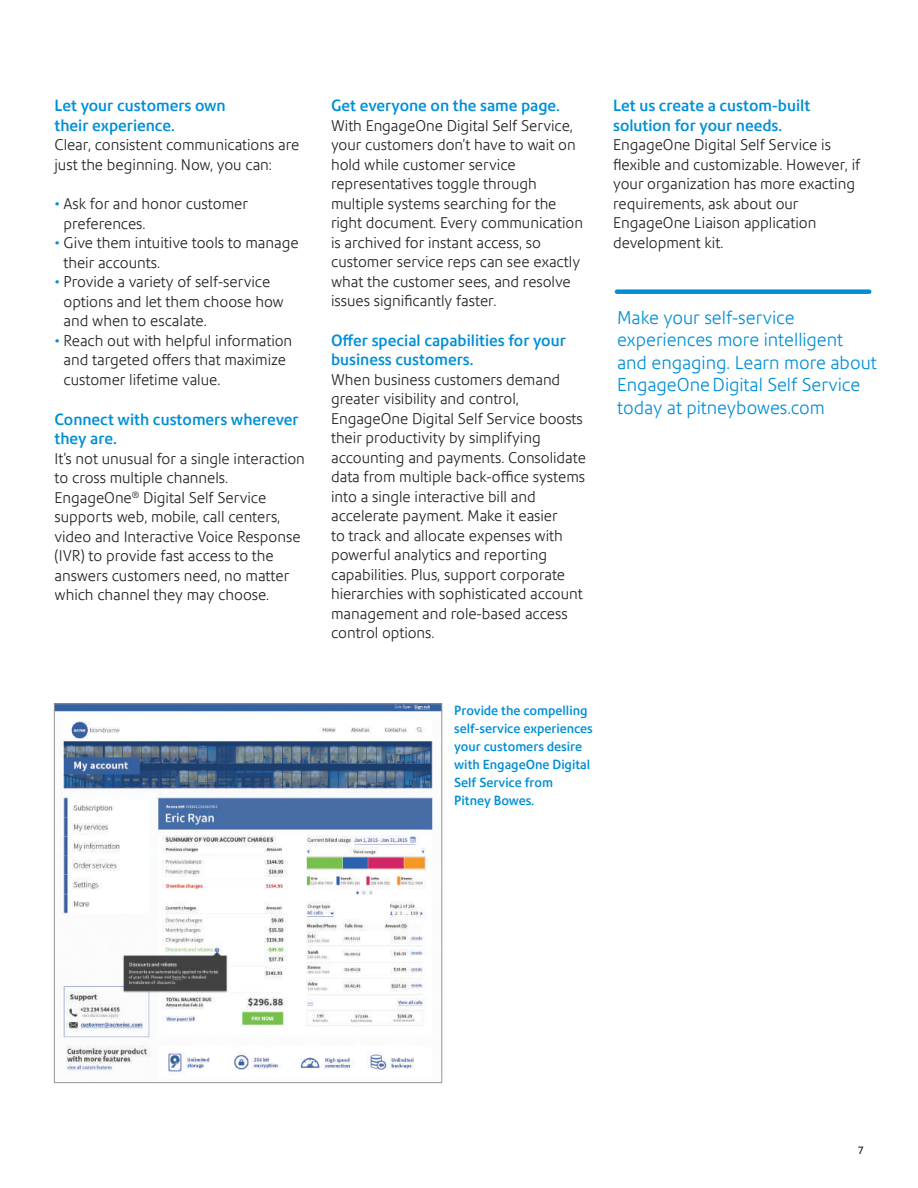
<style>
.page{position:relative;width:918px;height:1188px;background:#fff}
.page>*{position:absolute;margin:0;border:0;box-sizing:border-box;transform-origin:0 0}
.t1{font:300 18px/22.5px "Precision Sans";color:#008fd5}
.t2{font:500 15.75px/19.5px "Precision Sans";color:#008fd5}
.t3{font:300 15px/19.5px "Precision Sans";color:#231f20}
.t4{font:500 12.75px/18px "Precision Sans";color:#008fd5}
.t5{font:10.5px "Precision Sans";color:#231f20}
.s1{color:#008fd5}
</style>
<div class="page">
<div style="left:617px;top:289px;width:252px;height:5px;background:#008fd5"></div>
<img style="left:56px;top:705px;width:384px;height:370px">
<div style="left:54px;top:703px;width:388px;height:380px;border:1px solid #939598"></div>
<p class="t2" style="left:54px;top:96px;width:173px">Let your customers own their experience.</p>
<p class="t3" style="left:54px;top:135px;width:246px">Clear, consistent communications are just the beginning. Now, you can:</p>
<p class="t3" style="left:63px;top:194px;width:186px;text-indent:-9px"><span class="s1">•</span> Ask for and honor customer preferences.</p>
<p class="t3" style="left:63px;top:233px;width:237px;text-indent:-9px"><span class="s1">•</span> Give them intuitive tools to manage their accounts.</p>
<p class="t3" style="left:63px;top:272px;width:222px;text-indent:-9px"><span class="s1">•</span> Provide a variety of self-service options and let them choose how and when to escalate.</p>
<p class="t3" style="left:63px;top:331px;width:230px;text-indent:-9px"><span class="s1">•</span> Reach out with helpful information and targeted offers that maximize customer lifetime value.</p>
<p class="t2" style="left:54px;top:409px;width:246px">Connect with customers wherever they are.</p>
<p class="t3" style="left:54px;top:449px;width:252px">It’s not unusual for a single interaction to cross multiple channels.<br>EngageOne<sup>®</sup> Digital Self Service supports web, mobile, call centers, video and Interactive Voice Response (IVR) to provide fast access to the answers customers need, no matter which channel they may choose.</p>
<p class="t2" style="left:331px;top:96px;width:231px">Get everyone on the same page.</p>
<p class="t3" style="left:331px;top:116px;width:254px">With EngageOne Digital Self Service, your customers don’t have to wait on hold while customer service representatives toggle through multiple systems searching for the right document. Every communication is archived for instant access, so customer service reps can see exactly what the customer sees, and resolve issues significantly faster.</p>
<p class="t2" style="left:331px;top:331px;width:236px">Offer special capabilities for your business customers.</p>
<p class="t3" style="left:331px;top:370px;width:256px">When business customers demand greater visibility and control, EngageOne Digital Self Service boosts their productivity by simplifying accounting and payments. Consolidate data from multiple back-office systems into a single interactive bill and accelerate payment. Make it easier<br>to track and allocate expenses with powerful analytics and reporting capabilities. Plus, support corporate hierarchies with sophisticated account management and role-based access control options.</p>
<p class="t2" style="left:613px;top:96px;width:199px">Let us create a custom-built solution for your needs.</p>
<p class="t3" style="left:613px;top:135px;width:249px">EngageOne Digital Self Service is flexible and customizable. However, if your organization has more exacting requirements, ask about our<br>EngageOne Liaison application development kit.</p>
<p class="t1" style="left:617px;top:306px;width:261px">Make your self-service experiences more intelligent and engaging. Learn more about<br>EngageOneDigital Self Service today at pitneybowes.com</p>
<p class="t4" style="left:454px;top:701px;width:140px">Provide the compelling self-service experiences your customers desire with EngageOne Digital<br>Self Service from<br>Pitney Bowes.</p>
<p class="t5" style="left:858px;top:1144px;width:8px">7</p>
</div>
